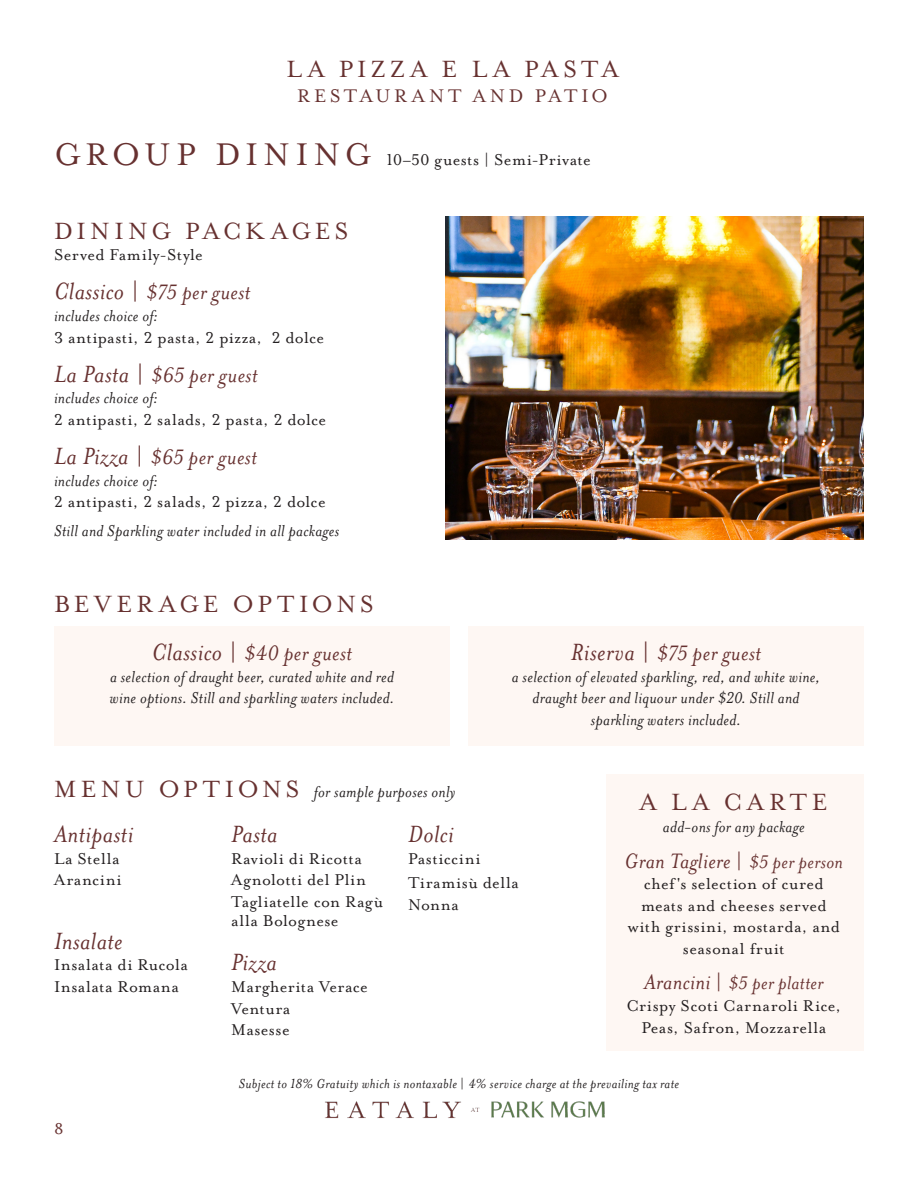
<style>
.page{position:relative;width:918px;height:1188px;background:#fff}
.page>*{position:absolute;margin:0;border:0;box-sizing:border-box;transform-origin:0 0}
.t1{font:27px "Mrs Eaves OT";letter-spacing:.15em;color:#673130}
.t2{font:italic 27px "Mrs Eaves OT";letter-spacing:.02em;color:#673130}
.t3{font:italic 24px "Mrs Eaves OT";letter-spacing:.02em;color:#673130}
.t4{font:italic 21px "Mrs Eaves OT";letter-spacing:.02em;color:#673130}
.t5{font:21px "Mrs Eaves OT";letter-spacing:.17em;color:#673130}
.t6{font:18px/21.6px "Mrs Eaves OT";letter-spacing:.025em;color:#231f20}
.t7{font:italic 18px/21.6px "Mrs Eaves OT";letter-spacing:.015em;color:#231f20}
.t8{font:18px/21.6px "Mrs Eaves Roman Lining";letter-spacing:.02em;color:#231f20}
.t9{font:18px "Mrs Eaves OT";color:#673130}
.t10{font:italic 15px "Mrs Eaves OT";letter-spacing:.025em;color:#231f20}
.s1{font-size:36px;color:#673130}
.s2{font-size:27px}
.s3{font-style:normal;font-size:27px}
.s4{font-style:italic}
.s5{font-style:normal;font-size:27px;color:#673130}
.s6{font-family:"Mrs Eaves Roman Lining"}
.s7{font-family:"Mrs Eaves OT"}
.s8{font-style:normal}
.s9{font-size:21px}
.s10{font-size:24px}
.s11{font-style:normal;font-size:24px}
</style>
<div class="page">
<img style="left:325px;top:1101px;width:280px;height:17px">
<div style="left:54px;top:627px;width:396px;height:119px;background:#fef7f3"></div>
<div style="left:468px;top:627px;width:396px;height:119px;background:#fef7f3"></div>
<img style="left:446px;top:216px;width:418px;height:324px">
<div style="left:606px;top:774px;width:258px;height:277px;background:#fef7f3"></div>
<p class="t1" style="left:286px;top:54px;width:334px">LA PIZZA E LA PASTA</p>
<p class="t5" style="left:297px;top:84px;width:312px">RESTAURANT AND PATIO</p>
<p class="t6" style="left:54px;top:149px;width:538px"><span class="s1">GROUP DINING</span> 10–50 guests | Semi-Private</p>
<p class="t1" style="left:54px;top:216px;width:296px">DINING PACKAGES</p>
<p class="t6" style="left:54px;top:244px;width:150px">Served Family-Style</p>
<p class="t3" style="left:54px;top:279px;width:198px"><span class="s2">Classico</span> <span class="s3">|</span> $75 per guest</p>
<p class="t6" style="left:54px;top:305px;width:272px"><span class="s4">includes choice of:<br></span>3 antipasti, 2 pasta, 2 pizza, 2 dolce</p>
<p class="t3" style="left:54px;top:362px;width:205px"><span class="s2">La Pasta</span> <span class="s3">|</span> $65 per guest</p>
<p class="t6" style="left:54px;top:387px;width:274px"><span class="s4">includes choice of:<br></span>2 antipasti, 2 salads, 2 pasta, 2 dolce</p>
<p class="t3" style="left:54px;top:444px;width:204px"><span class="s2">La Pizza</span> <span class="s3">|</span> $65 per guest</p>
<p class="t6" style="left:54px;top:470px;width:273px"><span class="s4">includes choice of:<br></span>2 antipasti, 2 salads, 2 pizza, 2 dolce</p>
<p class="t7" style="left:54px;top:520px;width:287px">Still and Sparkling water included in all packages</p>
<p class="t1" style="left:54px;top:589px;width:321px">BEVERAGE OPTIONS</p>
<p class="t3" style="left:152px;top:640px;width:202px"><span class="s2">Classico</span> <span class="s3">|</span> $40 per guest</p>
<p class="t7" style="left:110px;top:666px;width:286px">a selection of draught beer, curated white and red wine options. Still and sparkling waters included.</p>
<p class="t3" style="left:571px;top:640px;width:192px"><span class="s2">Riserva</span> <span class="s3">|</span> $75 per guest</p>
<p class="t7" style="left:512px;top:666px;width:310px;text-align:center">a selection of elevated sparkling, red, and white wine, draught beer and liquour under $20. Still and sparkling waters included.</p>
<p class="t7" style="left:54px;top:781px;width:403px"><span class="s5">MENU OP TIONS</span> for sample purposes only</p>
<p class="t2" style="left:54px;top:820px;width:81px">Antipasti</p>
<p class="t6" style="left:54px;top:848px;width:69px">La Stella<br>Arancini</p>
<p class="t2" style="left:54px;top:926px;width:70px">Insalate</p>
<p class="t6" style="left:54px;top:955px;width:135px">Insalata di Rucola<br>Insalata Romana</p>
<p class="t2" style="left:231px;top:820px;width:48px">Pasta</p>
<p class="t6" style="left:231px;top:848px;width:154px">Ravioli di Ricotta<br>Agnolotti del Plin<br>Tagliatelle con Rag<span class="s6">ù</span></p>
<p class="t6" style="left:231px;top:910px;width:109px">alla Bolognese</p>
<p class="t2" style="left:231px;top:948px;width:47px">Pizza</p>
<p class="t6" style="left:231px;top:976px;width:138px">Margherita Verace<br>Ventura<br>Masesse</p>
<p class="t2" style="left:408px;top:820px;width:47px">Dolci</p>
<p class="t6" style="left:408px;top:848px;width:74px">Pasticcini</p>
<p class="t8" style="left:408px;top:872px;width:112px"><span class="s7">Tiramis</span>ù della<br>Nonna</p>
<p class="t1" style="left:640px;top:788px;width:189px">A LA CARTE</p>
<p class="t7" style="left:663px;top:816px;width:143px">add-ons for any package</p>
<p class="t3" style="left:625px;top:847px;width:220px">Gran Tagliere <span class="s8">|</span> <span class="s9">$5 per person</span></p>
<p class="t6" style="left:628px;top:873px;width:214px;text-align:center">chef's selection of cured meats and cheeses served with grissini, mostarda, and seasonal fruit</p>
<p class="t4" style="left:644px;top:972px;width:181px"><span class="s10">Arancini</span> <span class="s11">|</span> $5 per platter</p>
<p class="t6" style="left:626px;top:995px;width:216px;text-align:center">Crispy Scoti Carnaroli Rice,<br>Peas, Safron, Mozzarella</p>
<p class="t9" style="left:54px;top:1119px;width:11px">8</p>
<p class="t10" style="left:239px;top:1076px;width:442px">Subject to 18% Gratuity which is nontaxable <span class="s8">|</span> 4% service charge at the prevailing tax rate</p>
</div>
